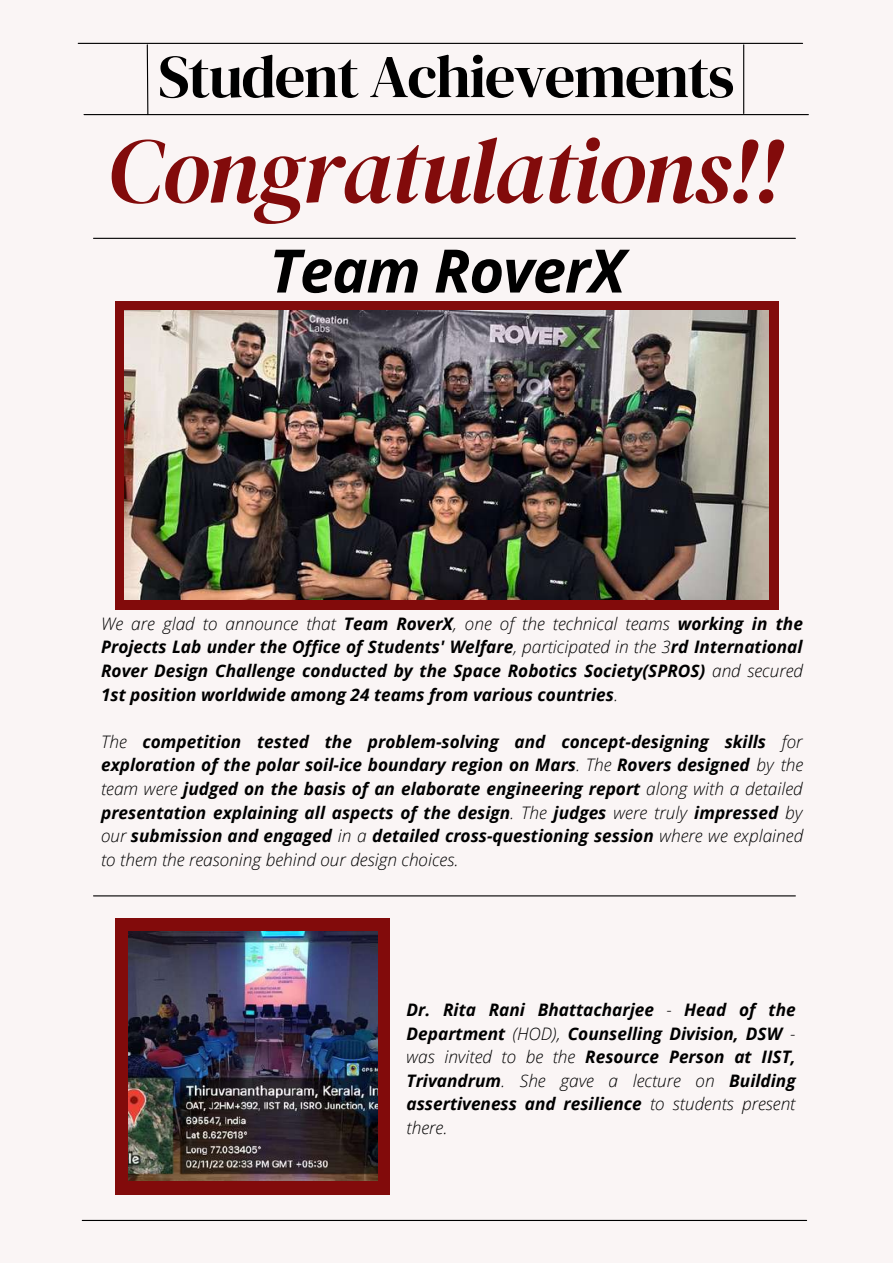
<style>
.page{position:relative;width:893px;height:1264px;background:#fff}
.page>*{position:absolute;margin:0;border:0;box-sizing:border-box;transform-origin:0 0}
.t1{font:italic 92.4px "DM Serif Display";letter-spacing:-.02em;color:#820b0b}
.t2{font:60.45px "DM Serif Display";letter-spacing:-.025em;color:#000}
.t3{font:italic 700 60px "Open Sans";letter-spacing:-.02em;color:#000}
.t4{font:italic 700 17.25px/23.5px "Open Sans";color:#000;text-align:justify}
.s1{font-weight:300}
</style>
<div class="page">
<div style="left:0;top:0;width:892px;height:1262px;background:#faf5f5"></div>
<hr style="left:78px;top:43px;width:724px;height:1px;background:#000">
<hr style="left:82px;top:1219px;width:724px;height:1px;background:#000">
<hr style="left:84px;top:114px;width:724px;height:1px;background:#000">
<svg style="left:146px;top:44px;width:3px;height:72px"></svg>
<hr style="left:743px;top:45px;width:1px;height:68px;background:#000">
<hr style="left:93px;top:238px;width:702px;height:1px;background:#000">
<div style="left:115px;top:301px;width:664px;height:308px;background:#820b0b"></div>
<img style="left:124px;top:311px;width:644px;height:289px">
<div style="left:115px;top:918px;width:275px;height:276px;background:#820b0b"></div>
<img style="left:128px;top:931px;width:249px;height:249px">
<hr style="left:93px;top:895px;width:702px;height:1px;background:#000">
<h2 class="t2" style="left:158px;top:34px;width:577px">Student Achievements</h2>
<h1 class="t1" style="left:107px;top:106px;width:676px">Congratulations!!</h1>
<h3 class="t3" style="left:269px;top:228px;width:357px">Team RoverX</h3>
<p class="t4" style="left:101px;top:611px;width:703px"><span class="s1">We are glad to announce that</span> Team RoverX<span class="s1">, one of the technical teams</span> working in the Projects Lab under the Office of Students' Welfare<span class="s1">, participated in the 3</span>rd International Rover Design Challenge conducted by the Space Robotics Society(SPROS) <span class="s1">and secured </span>1st position worldwide among 24 teams from various countries<span class="s1">.</span></p>
<p class="t4" style="left:101px;top:729px;width:703px"><span class="s1">The</span> competition tested the problem-solving and concept-designing skills <span class="s1">for </span>exploration of the polar soil-ice boundary region on Mars<span class="s1">. The</span> Rovers designed <span class="s1">by the team were</span> judged on the basis of an elaborate engineering report <span class="s1">along with a detailed </span>presentation explaining all aspects of the design<span class="s1">. The</span> judges <span class="s1">were truly</span> impressed <span class="s1">by our</span> submission and engaged <span class="s1">in a</span> detailed cross-questioning session <span class="s1">where we explained to them the reasoning behind our design choices.</span></p>
<p class="t4" style="left:406px;top:997px;width:390px">Dr. Rita Rani Bhattacharjee <span class="s1">-</span> Head of the Department <span class="s1">(HOD),</span> Counselling Division, DSW <span class="s1">- was invited to be the</span> Resource Person at IIST, Trivandrum<span class="s1">. She gave a lecture on</span> Building assertiveness and resilience <span class="s1">to students present there.</span></p>
</div>
